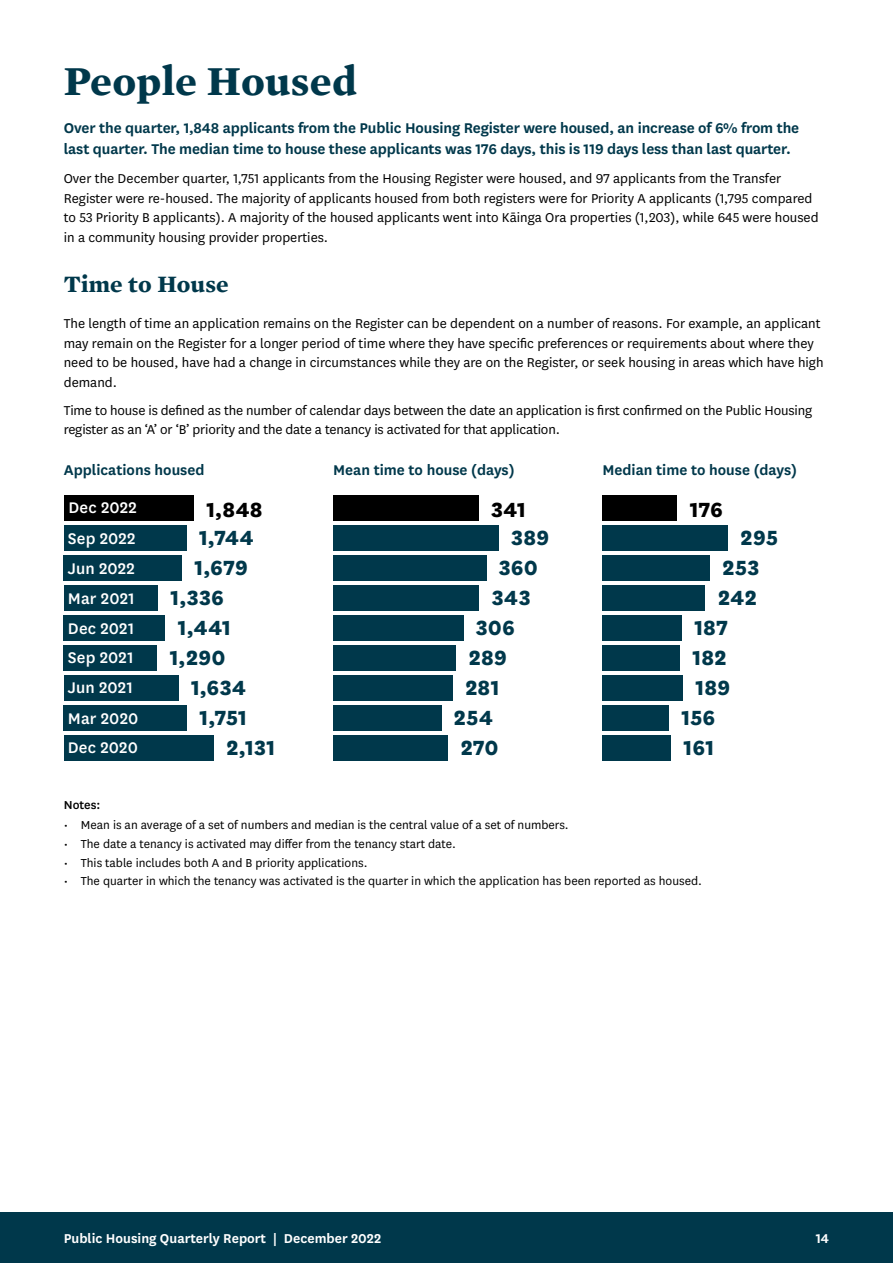
<style>
.page{position:relative;width:893px;height:1263px;background:#fff}
.page>*{position:absolute;margin:0;border:0;box-sizing:border-box;transform-origin:0 0}
.Heading_1{font:700 42px "Mercury Text G1";letter-spacing:.01em;color:#00384b}
.number_28pt{font:800 24px "National";letter-spacing:.01em;color:#00384b}
.SUBHEAD{font:700 24px "Mercury Text G1";letter-spacing:.01em;color:#00384b}
.number_28pt-2{font:800 24px "National";letter-spacing:.005em;color:#000}
.Year{font:500 18px "National";letter-spacing:.01em;color:#fff}
.SUBHEAD_2{font:600 16.5px/21px "National";letter-spacing:-.005em;color:#00384b}
.BODY_TEXT{font:15px/19.5px "National";color:#000}
.t1{font:600 15px "National";color:#fff}
.t2{font:13.5px "National";color:#000}
.Notes_subheading{font:500 13.5px "National";color:#000}
</style>
<div class="page">
<div style="left:64px;top:526px;width:122px;height:25px;background:#00384b"></div>
<div style="left:64px;top:556px;width:118px;height:25px;background:#00384b"></div>
<div style="left:64px;top:586px;width:94px;height:25px;background:#00384b"></div>
<div style="left:64px;top:615px;width:101px;height:26px;background:#00384b"></div>
<div style="left:64px;top:645px;width:93px;height:26px;background:#00384b"></div>
<div style="left:64px;top:675px;width:114px;height:26px;background:#00384b"></div>
<div style="left:64px;top:705px;width:123px;height:26px;background:#00384b"></div>
<div style="left:64px;top:735px;width:150px;height:26px;background:#00384b"></div>
<div style="left:333px;top:526px;width:165px;height:25px;background:#00384b"></div>
<div style="left:333px;top:556px;width:153px;height:25px;background:#00384b"></div>
<div style="left:333px;top:586px;width:146px;height:25px;background:#00384b"></div>
<div style="left:333px;top:615px;width:130px;height:26px;background:#00384b"></div>
<div style="left:333px;top:645px;width:123px;height:26px;background:#00384b"></div>
<div style="left:333px;top:675px;width:120px;height:26px;background:#00384b"></div>
<div style="left:333px;top:706px;width:108px;height:25px;background:#00384b"></div>
<div style="left:333px;top:735px;width:115px;height:26px;background:#00384b"></div>
<div style="left:602px;top:526px;width:126px;height:25px;background:#00384b"></div>
<div style="left:602px;top:556px;width:108px;height:25px;background:#00384b"></div>
<div style="left:602px;top:586px;width:103px;height:25px;background:#00384b"></div>
<div style="left:602px;top:615px;width:80px;height:26px;background:#00384b"></div>
<div style="left:602px;top:645px;width:78px;height:26px;background:#00384b"></div>
<div style="left:602px;top:675px;width:81px;height:26px;background:#00384b"></div>
<div style="left:602px;top:705px;width:67px;height:26px;background:#00384b"></div>
<div style="left:602px;top:735px;width:69px;height:26px;background:#00384b"></div>
<div style="left:64px;top:495px;width:130px;height:26px;background:#000"></div>
<div style="left:333px;top:495px;width:145px;height:26px;background:#000"></div>
<div style="left:602px;top:495px;width:75px;height:26px;background:#000"></div>
<div style="left:0;top:1212px;width:893px;height:51px;background:#00384b"></div>
<p class="Heading_1" style="left:64px;top:55px;width:295px">People Housed</p>
<p class="SUBHEAD_2" style="left:64px;top:117px;width:737px">Over the quarter, 1,848 applicants from the Public Housing Register were housed, an increase of 6% from the last quarter. The median time to house these applicants was 176 days, this is 119 days less than last quarter.</p>
<p class="BODY_TEXT" style="left:64px;top:168px;width:756px">Over the December quarter, 1,751 applicants from the Housing Register were housed, and 97 applicants from the Transfer Register were re-housed. The majority of applicants housed from both registers were for Priority A applicants (1,795 compared to 53 Priority B applicants). A majority of the housed applicants went into Kāinga Ora properties (1,203), while 645 were housed in a community housing provider properties.</p>
<p class="SUBHEAD" style="left:64px;top:269px;width:166px">Time to House</p>
<p class="BODY_TEXT" style="left:64px;top:313px;width:761px">The length of time an application remains on the Register can be dependent on a number of reasons. For example, an applicant may remain on the Register for a longer period of time where they have specific preferences or requirements about where they need to be housed, have had a change in circumstances while they are on the Register, or seek housing in areas which have high demand.</p>
<p class="BODY_TEXT" style="left:64px;top:400px;width:750px">Time to house is defined as the number of calendar days between the date an application is first confirmed on the Public Housing register as an ‘A’ or ‘B’ priority and the date a tenancy is activated for that application.</p>
<p class="SUBHEAD_2" style="left:64px;top:458px;width:142px">Applications housed</p>
<p class="Year" style="left:68px;top:495px;width:70px">Dec 2022</p>
<p class="number_28pt-2" style="left:206px;top:492px;width:58px">1,848</p>
<p class="Year" style="left:68px;top:526px;width:69px">Sep 2022</p>
<p class="number_28pt" style="left:199px;top:520px;width:56px">1,744</p>
<p class="Year" style="left:68px;top:556px;width:68px">Jun 2022</p>
<p class="number_28pt" style="left:195px;top:551px;width:55px">1,679</p>
<p class="Year" style="left:68px;top:586px;width:68px">Mar 2021</p>
<p class="number_28pt" style="left:171px;top:581px;width:55px">1,336</p>
<p class="Year" style="left:68px;top:616px;width:68px">Dec 2021</p>
<p class="number_28pt" style="left:178px;top:610px;width:55px">1,441</p>
<p class="Year" style="left:68px;top:645px;width:67px">Sep 2021</p>
<p class="number_28pt" style="left:170px;top:640px;width:57px">1,290</p>
<p class="Year" style="left:68px;top:676px;width:66px">Jun 2021</p>
<p class="number_28pt" style="left:191px;top:670px;width:57px">1,634</p>
<p class="Year" style="left:68px;top:706px;width:72px">Mar 2020</p>
<p class="number_28pt" style="left:200px;top:700px;width:49px">1,751</p>
<p class="Year" style="left:68px;top:735px;width:71px">Dec 2020</p>
<p class="number_28pt" style="left:226px;top:730px;width:51px">2,131</p>
<p class="SUBHEAD_2" style="left:333px;top:458px;width:183px">Mean time to house (days)</p>
<p class="number_28pt-2" style="left:491px;top:492px;width:37px">341</p>
<p class="SUBHEAD_2" style="left:602px;top:458px;width:196px">Median time to house (days)</p>
<p class="number_28pt-2" style="left:690px;top:492px;width:35px">176</p>
<p class="number_28pt" style="left:741px;top:520px;width:39px">295</p>
<p class="number_28pt" style="left:722px;top:551px;width:39px">253</p>
<p class="number_28pt" style="left:718px;top:581px;width:40px">242</p>
<p class="number_28pt" style="left:694px;top:610px;width:35px">187</p>
<p class="number_28pt" style="left:693px;top:640px;width:35px">182</p>
<p class="number_28pt" style="left:695px;top:670px;width:36px">189</p>
<p class="number_28pt" style="left:681px;top:700px;width:35px">156</p>
<p class="number_28pt" style="left:684px;top:730px;width:32px">161</p>
<p class="number_28pt" style="left:511px;top:520px;width:40px">389</p>
<p class="number_28pt" style="left:499px;top:551px;width:41px">360</p>
<p class="number_28pt" style="left:492px;top:581px;width:40px">343</p>
<p class="number_28pt" style="left:476px;top:610px;width:40px">306</p>
<p class="number_28pt" style="left:469px;top:640px;width:40px">289</p>
<p class="number_28pt" style="left:465px;top:670px;width:36px">281</p>
<p class="number_28pt" style="left:454px;top:700px;width:41px">254</p>
<p class="number_28pt" style="left:461px;top:730px;width:40px">270</p>
<p class="Notes_subheading" style="left:64px;top:795px;width:38px">Notes:</p>
<p class="t2" style="left:64px;top:816px;width:506px">• Mean is an average of a set of numbers and median is the central value of a set of numbers.</p>
<p class="t2" style="left:64px;top:835px;width:394px">• The date a tenancy is activated may differ from the tenancy start date.</p>
<p class="t2" style="left:64px;top:854px;width:305px">• This table includes both A and B priority applications.</p>
<p class="t2" style="left:64px;top:872px;width:640px">• The quarter in which the tenancy was activated is the quarter in which the application has been reported as housed.</p>
<p class="t1" style="left:64px;top:1227px;width:319px">Public Housing Quarterly Report | December 2022</p>
<p class="t1" style="left:816px;top:1227px;width:15px">14</p>
</div>
